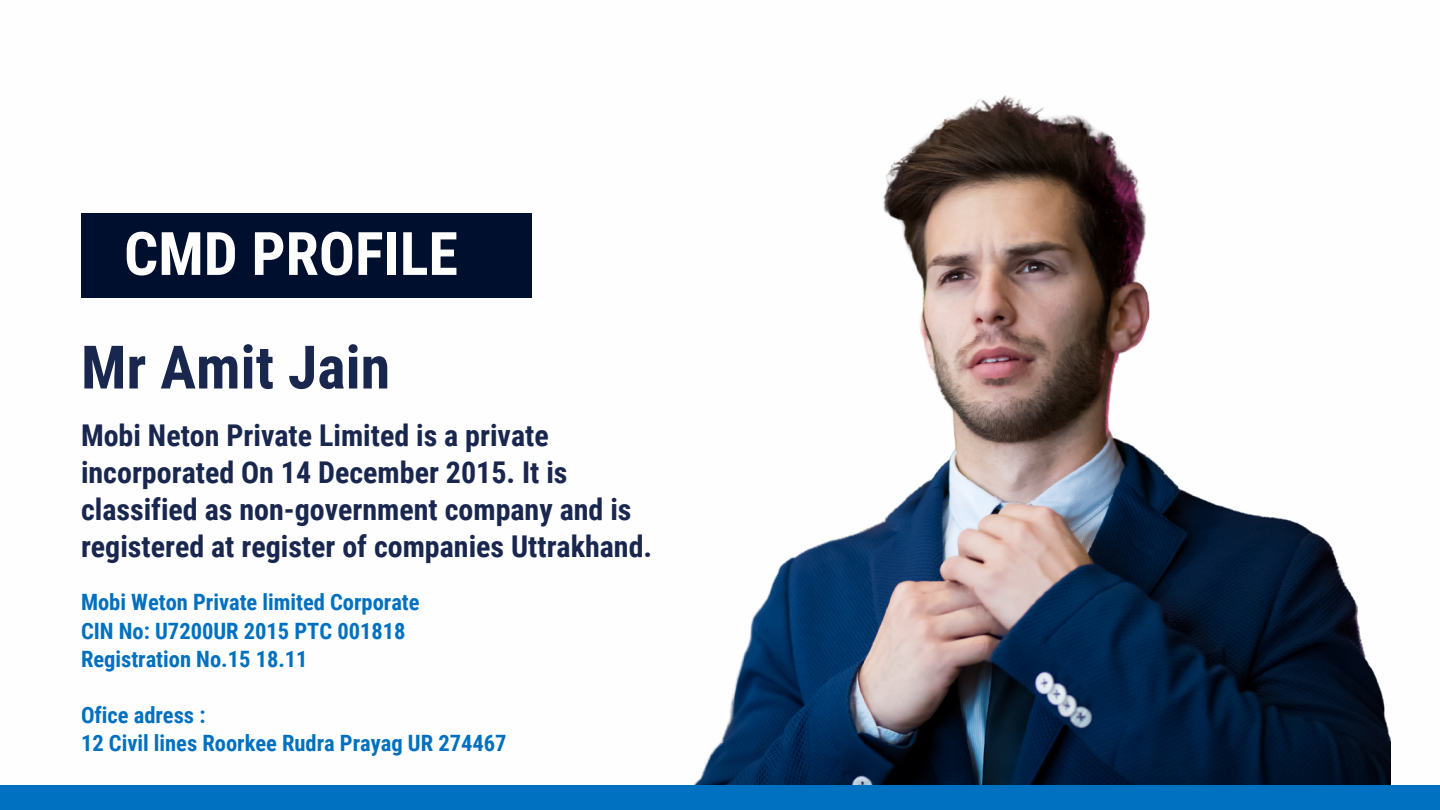
<style>
.page{position:relative;width:1440px;height:810px;background:#fff}
.page>*{position:absolute;margin:0;border:0;box-sizing:border-box;transform-origin:0 0}
.t1{font:700 60px "Roboto Condensed";color:#fefefe}
.t2{font:700 60px "Roboto Condensed";color:#19274f}
.t3{font:700 30px/37.2px "Roboto Condensed";color:#19274f}
.t4{font:700 22.5px "Roboto Condensed";color:#0070c0}
</style>
<div class="page">
<div style="left:81px;top:213px;width:450px;height:85px;background:#000f2e"></div>
<img style="left:680px;top:95px;width:711px;height:691px">
<div style="left:0;top:786px;width:1440px;height:24px;background:#0070c0"></div>
<h1 class="t1" style="left:124px;top:219px;width:335px">CMD PROFILE</h1>
<h2 class="t2" style="left:81px;top:333px;width:311px">Mr Amit Jain</h2>
<h3 class="t3" style="left:81px;top:417px;width:573px">Mobi Neton Private Limited is a private incorporated On 14 December 2015. It is classified as non-government company and is registered at register of companies Uttrakhand.</h3>
<p class="t4" style="left:81px;top:590px;width:340px">Mobi Weton Private limited Corporate</p>
<p class="t4" style="left:81px;top:618px;width:326px">CIN No: U7200UR 2015 PTC 001818</p>
<p class="t4" style="left:81px;top:646px;width:228px">Registration No.15 18.11</p>
<p class="t4" style="left:81px;top:702px;width:126px">Ofice adress :</p>
<p class="t4" style="left:81px;top:730px;width:427px">12 Civil lines Roorkee Rudra Prayag UR 274467</p>
</div>
